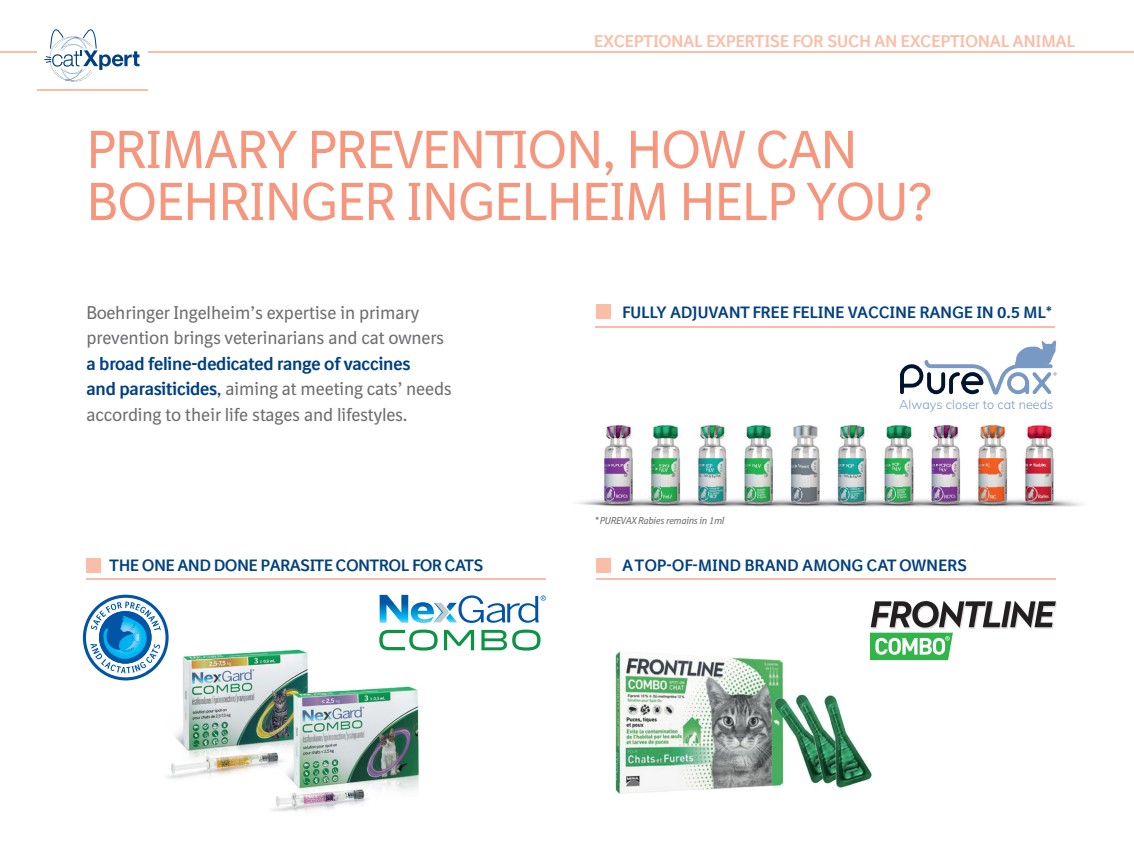
<style>
.page{position:relative;width:1134px;height:851px;background:#fff}
.page>*{position:absolute;margin:0;border:0;box-sizing:border-box;transform-origin:0 0}
.t1{font:52px/52px "BI Sans NEXT";letter-spacing:-.01em;color:#f5967d}
.t2{font:18px/25.6px "BI Sans NEXT";letter-spacing:-.01em;color:#6c6d70}
.t3{font:700 16.4px "BI Sans NEXT";letter-spacing:.01em;color:#fabda8}
.t4{font:700 16px "BI Sans NEXT";letter-spacing:.02em;color:#014081}
.t5{font:700 16px "BI Sans NEXT";color:#014081}
.t6{font:300 12.6px "Muli";color:#7799c4}
.t7{font:italic 9.8px "BI Sans NEXT";letter-spacing:-.02em;color:#6c6d70}
.s1{font-weight:700;color:#014081}
.s2{color:#014081}
</style>
<div class="page">
<img style="left:615px;top:636px;width:264px;height:158px">
<hr style="left:0;top:51px;width:1134px;height:1px;background:#fabda8">
<div style="left:37px;top:14px;width:111px;height:76px;background:#fff"></div>
<svg style="left:44px;top:29px;width:95px;height:53px"></svg>
<hr style="left:37px;top:89px;width:110px;height:1px;background:#fabda8">
<svg style="left:870px;top:601px;width:187px;height:59px"></svg>
<hr style="left:86px;top:578px;width:460px;height:1px;background:#fabda8">
<hr style="left:597px;top:578px;width:459px;height:1px;background:#fabda8">
<div style="left:86px;top:558px;width:15px;height:14px;background:#fabda8"></div>
<div style="left:597px;top:558px;width:14px;height:14px;background:#fabda8"></div>
<hr style="left:595px;top:326px;width:459px;height:1px;background:#fabda8">
<div style="left:597px;top:304px;width:14px;height:14px;background:#fabda8"></div>
<img style="left:716px;top:425px;width:39px;height:39px">
<img style="left:716px;top:464px;width:39px;height:43px">
<img style="left:856px;top:425px;width:39px;height:39px">
<img style="left:856px;top:464px;width:39px;height:43px">
<img style="left:577px;top:425px;width:139px;height:82px">
<img style="left:615px;top:414px;width:1px;height:50px">
<img style="left:950px;top:425px;width:39px;height:39px">
<img style="left:950px;top:464px;width:39px;height:43px">
<img style="left:895px;top:425px;width:55px;height:82px">
<img style="left:615px;top:464px;width:47px;height:43px">
<img style="left:755px;top:425px;width:101px;height:82px">
<svg style="left:900px;top:340px;width:157px;height:55px"></svg>
<img style="left:166px;top:649px;width:263px;height:163px">
<svg style="left:83px;top:594px;width:86px;height:86px"></svg>
<svg style="left:379px;top:629px;width:59px;height:21px"></svg>
<svg style="left:444px;top:629px;width:30px;height:21px"></svg>
<svg style="left:481px;top:629px;width:59px;height:21px"></svg>
<svg style="left:380px;top:594px;width:166px;height:29px"></svg>
<img style="left:989px;top:425px;width:93px;height:82px">
<p class="t3" style="left:594px;top:32px;width:482px">EXCEPTIONAL EXPERTISE FOR SUCH AN EXCEPTIONAL ANIMAL</p>
<h1 class="t1" style="left:87px;top:123px;width:847px">PRIMARY PREVENTION, HOW CAN<br>BOEHRINGER INGELHEIM HELP YOU?</h1>
<p class="t2" style="left:86px;top:299px;width:359px">Boehringer Ingelheim’s expertise in primary prevention brings veterinarians and cat owners</p>
<p class="t2" style="left:86px;top:350px;width:367px"><span class="s1">a broad feline-dedicated range of vaccines<br>and parasiticides</span><span class="s2">,</span> aiming at meeting cats’ needs according to their life stages and lifestyles.</p>
<p class="t4" style="left:622px;top:303px;width:431px">FULLY ADJUVANT FREE FELINE VACCINE RANGE IN 0.5 ML*</p>
<p class="t7" style="left:595px;top:514px;width:130px">* PUREVAX Rabies remains in 1ml</p>
<p class="t6" style="left:899px;top:395px;width:156px">Always closer to cat needs</p>
<p class="t5" style="left:110px;top:555px;width:375px">THE ONE AND DONE PARASITE CONTROL FOR CATS</p>
<p class="t4" style="left:622px;top:555px;width:346px">A TOP-OF-MIND BRAND AMONG CAT OWNERS</p>
</div>
